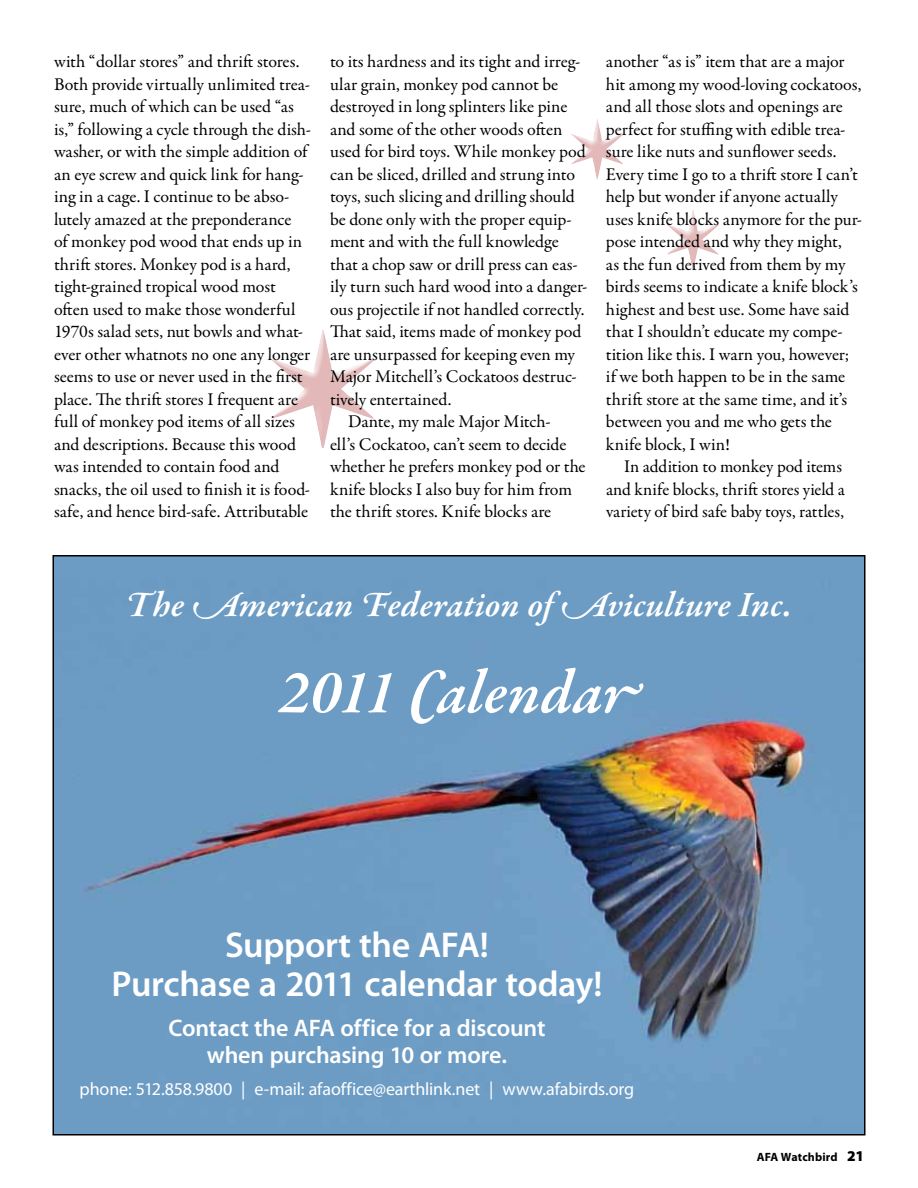
<style>
.page{position:relative;width:918px;height:1188px;background:#fff}
.page>*{position:absolute;margin:0;border:0;box-sizing:border-box;transform-origin:0 0}
.t1{font:italic 600 63px "Garamond Premr Pro";color:#fff}
.t2{font:600 36px/39px "Myriad Pro";letter-spacing:-.01em;color:#fff;text-align:center}
.t3{font:italic 600 36px "Garamond Premr Pro";color:#fff}
.t4{font:600 24px/27px "Myriad Pro";letter-spacing:-.01em;color:#fff;text-align:center}
.t5{font:18px/22.5px "Garamond Premr Pro";letter-spacing:-.005em;color:#000}
.t6{font:18px "Myriad Pro";letter-spacing:-.01em;color:#fff}
.t7{font:700 12px "Myriad Pro";letter-spacing:.005em;color:#000}
.s1{font-weight:900;font-size:15px}
</style>
<div class="page">
<svg style="left:52px;top:555px;width:814px;height:581px;background:#6c92b5"></svg>
<img style="left:271px;top:330px;width:104px;height:118px">
<img style="left:571px;top:119px;width:53px;height:60px">
<img style="left:667px;top:210px;width:52px;height:60px">
<p class="t5" style="left:54px;top:51px;width:259px">with “dollar stores” and thrift stores.<br>Both provide virtually unlimited trea&shy;sure, much of which can be used “as is,” following a cycle through the dish&shy;washer, or with the simple addition of an eye screw and quick link for hang&shy;ing in a cage. I continue to be abso&shy;lutely amazed at the preponderance<br>of monkey pod wood that ends up in thrift stores. Monkey pod is a hard, tight-grained tropical wood most often used to make those wonderful 1970s salad sets, nut bowls and what&shy;ever other whatnots no one any longer seems to use or never used in the first place. The thrift stores I frequent are full of monkey pod items of all sizes and descriptions. Because this wood was intended to contain food and snacks, the oil used to finish it is food&shy;safe, and hence bird-safe. Attributable</p>
<p class="t5" style="left:330px;top:51px;width:252px">to its hardness and its tight and irreg-</p>
<p class="t5" style="left:330px;top:73px;width:230px">ular grain, monkey pod cannot be</p>
<p class="t5" style="left:330px;top:96px;width:239px">destroyed in long splinters like pine</p>
<p class="t5" style="left:330px;top:118px;width:234px">and some of the other woods often</p>
<p class="t5" style="left:330px;top:141px;width:257px">used for bird toys. While monkey pod</p>
<p class="t5" style="left:330px;top:163px;width:247px">can be sliced, drilled and strung into</p>
<p class="t5" style="left:330px;top:186px;width:246px">toys, such slicing and drilling should</p>
<p class="t5" style="left:330px;top:208px;width:243px">be done only with the proper equip-</p>
<p class="t5" style="left:330px;top:231px;width:230px">ment and with the full knowledge</p>
<p class="t5" style="left:330px;top:253px;width:249px">that a chop saw or drill press can eas-</p>
<p class="t5" style="left:330px;top:276px;width:259px">ily turn such hard wood into a danger-</p>
<p class="t5" style="left:330px;top:298px;width:256px">ous projectile if not handled correctly.</p>
<p class="t5" style="left:330px;top:321px;width:253px">That said, items made of monkey pod</p>
<p class="t5" style="left:330px;top:343px;width:247px">are unsurpassed for keeping even my</p>
<p class="t5" style="left:330px;top:366px;width:248px">Major Mitchell’s Cockatoos destruc-</p>
<p class="t5" style="left:330px;top:388px;width:123px">tively entertained.</p>
<p class="t5" style="left:348px;top:411px;width:204px">Dante, my male Major Mitch-</p>
<p class="t5" style="left:330px;top:433px;width:238px">ell’s Cockatoo, can’t seem to decide</p>
<p class="t5" style="left:330px;top:456px;width:257px">whether he prefers monkey pod or the</p>
<p class="t5" style="left:330px;top:478px;width:244px">knife blocks I also buy for him from</p>
<p class="t5" style="left:330px;top:501px;width:223px">the thrift stores. Knife blocks are</p>
<p class="t5" style="left:606px;top:51px;width:258px">another “as is” item that are a major hit among my wood-loving cockatoos, and all those slots and openings are perfect for stuffing with edible trea&shy;sure like nuts and sunflower seeds.<br>Every time I go to a thrift store I can’t help but wonder if anyone actually uses knife blocks anymore for the pur&shy;pose intended and why they might,<br>as the fun derived from them by my birds seems to indicate a knife block’s highest and best use. Some have said that I shouldn’t educate my compe&shy;tition like this. I warn you, however; if we both happen to be in the same thrift store at the same time, and it’s between you and me who gets the knife block, I win!</p>
<p class="t5" style="left:606px;top:456px;width:240px;text-indent:18px">In addition to monkey pod items and knife blocks, thrift stores yield a variety of bird safe baby toys, rattles,</p>
<h2 class="t3" style="left:126px;top:583px;width:668px">The American Federation of Aviculture Inc.</h2>
<h1 class="t1" style="left:279px;top:653px;width:362px">2011 Calendar</h1>
<h2 class="t2" style="left:112px;top:924px;width:492px">Support the AFA!<br>Purchase a 2011 calendar today!</h2>
<h3 class="t4" style="left:169px;top:1014px;width:378px">Contact the AFA office for a discount when purchasing 10 or more.</h3>
<p class="t6" style="left:80px;top:1077px;width:556px">phone: 512.858.9800 | e-mail: afaoffice@earthlink.net | www.afabirds.org</p>
<p class="t7" style="left:757px;top:1149px;width:109px">AFA Watchbird <span class="s1">21</span></p>
</div>
